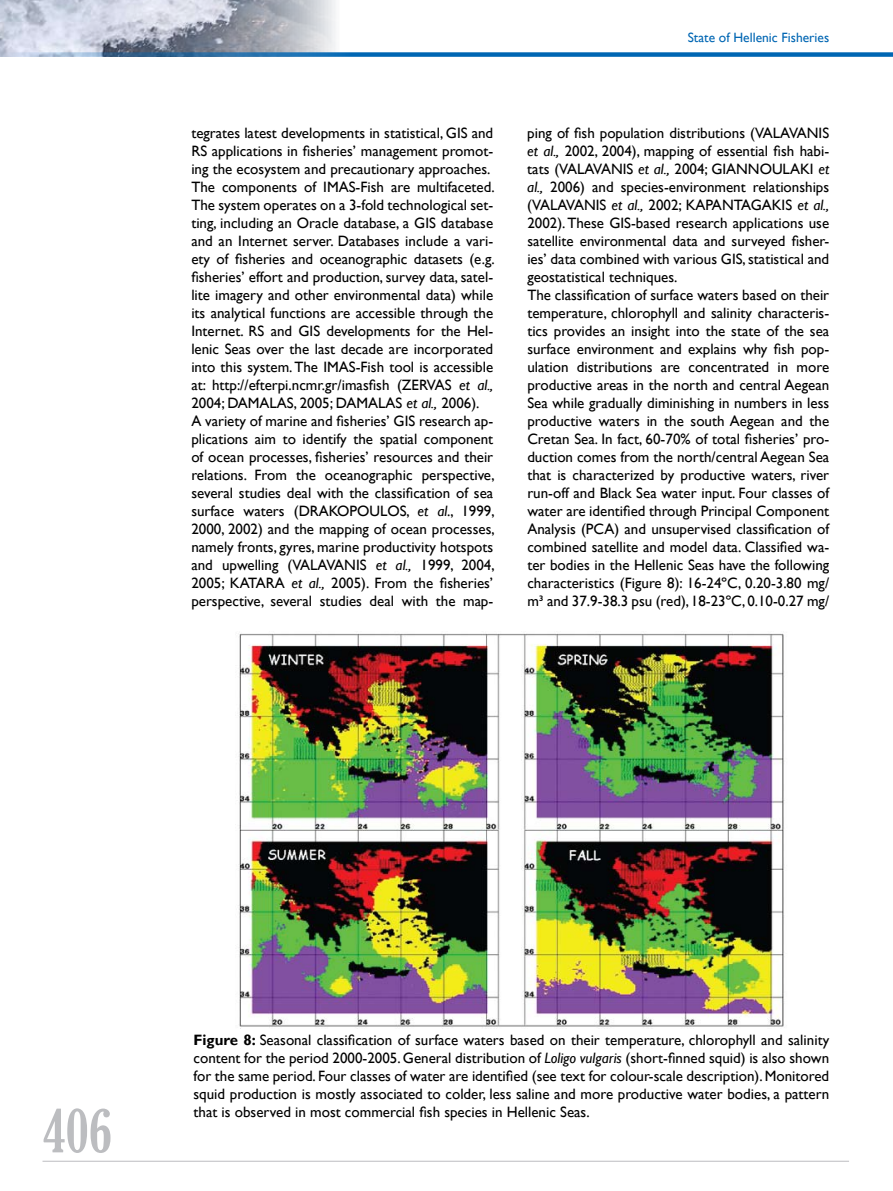
<style>
.page{position:relative;width:893px;height:1191px;background:#fff}
.page>*{position:absolute;margin:0;border:0;box-sizing:border-box;transform-origin:0 0}
.t1{font:extra-condensed 60px "Gloucester";color:#bcbdc0}
.t2{font:15px/18px "Gill Sans";color:#000}
.t3{font:13.5px "Gill Sans";color:#0066b3}
.s1{font-style:italic}
.s2{font-weight:700}
</style>
<div class="page">
<img style="left:0;top:0;width:336px;height:52px">
<hr style="left:43px;top:1160px;width:806px;height:1px;background:#bcbdc0">
<svg style="left:0;top:52px;width:892px;height:5px;background:#317cb7"></svg>
<img style="left:239px;top:631px;width:546px;height:396px">
<p class="t3" style="left:688px;top:30px;width:143px">State of Hellenic Fisheries</p>
<p class="t2" style="left:191px;top:124px;width:305px">tegrates latest developments in statistical, GIS and RS applications in fisheries’ management promot&shy;ing the ecosystem and precautionary approaches.<br>The components of IMAS-Fish are multifaceted.<br>The system operates on a 3-fold technological set&shy;ting, including an Oracle database, a GIS database and an Internet server. Databases include a vari&shy;ety of fisheries and oceanographic datasets (e.g. fisheries’ effort and production, survey data, satel&shy;lite imagery and other environmental data) while its analytical functions are accessible through the Internet. RS and GIS developments for the Hel&shy;lenic Seas over the last decade are incorporated into this system. The IMAS-Fish tool is accessible at: http://efterpi.ncmr.gr/imasfish (ZERVAS <span class="s1">et al., </span>2004; DAMALAS, 2005; DAMALAS <span class="s1">et al.,</span> 2006).<br>A variety of marine and fisheries’ GIS research ap&shy;plications aim to identify the spatial component of ocean processes, fisheries’ resources and their relations. From the oceanographic perspective, several studies deal with the classification of sea surface waters (DRAKOPOULOS, <span class="s1">et al</span>., 1999, 2000, 2002) and the mapping of ocean processes, namely fronts, gyres, marine productivity hotspots and upwelling (VALAVANIS <span class="s1">et al.,</span> 1999, 2004, 2005; KATARA <span class="s1">et al.,</span> 2005). From the fisheries’ perspective, several studies deal with the map-</p>
<p class="t2" style="left:527px;top:124px;width:303px">ping of fish population distributions (VALAVANIS <span class="s1">et al.,</span> 2002, 2004), mapping of essential fish habi&shy;tats (VALAVANIS <span class="s1">et al.,</span> 2004; GIANNOULAKI <span class="s1">et al.,</span> 2006) and species-environment relationships (VALAVANIS <span class="s1">et al.,</span> 2002; KAPANTAGAKIS <span class="s1">et al., </span>2002). These GIS-based research applications use satellite environmental data and surveyed fisher&shy;ies’ data combined with various GIS, statistical and geostatistical techniques.<br>The classification of surface waters based on their temperature, chlorophyll and salinity characteris&shy;tics provides an insight into the state of the sea surface environment and explains why fish pop&shy;ulation distributions are concentrated in more productive areas in the north and central Aegean Sea while gradually diminishing in numbers in less productive waters in the south Aegean and the Cretan Sea. In fact, 60-70% of total fisheries’ pro&shy;duction comes from the north/central Aegean Sea that is characterized by productive waters, river run-off and Black Sea water input. Four classes of water are identified through Principal Component Analysis (PCA) and unsupervised classification of combined satellite and model data. Classified wa&shy;ter bodies in the Hellenic Seas have the following characteristics (Figure 8): 16-24ºC, 0.20-3.80 mg/ m³ and 37.9-38.3 psu (red), 18-23ºC, 0.10-0.27 mg/</p>
<h1 class="t1" style="left:43px;top:1095px;width:71px">406</h1>
<p class="t2" style="left:194px;top:1030px;width:637px;text-align:justify"><span class="s2">Figure 8:</span> Seasonal classification of surface waters based on their temperature, chlorophyll and salinity content for the period 2000-2005. General distribution of <span class="s1">Loligo vulgaris</span> (short-finned squid) is also shown for the same period. Four classes of water are identified (see text for colour-scale description). Monitored squid production is mostly associated to colder, less saline and more productive water bodies, a pattern that is observed in most commercial fish species in Hellenic Seas.</p>
</div>
